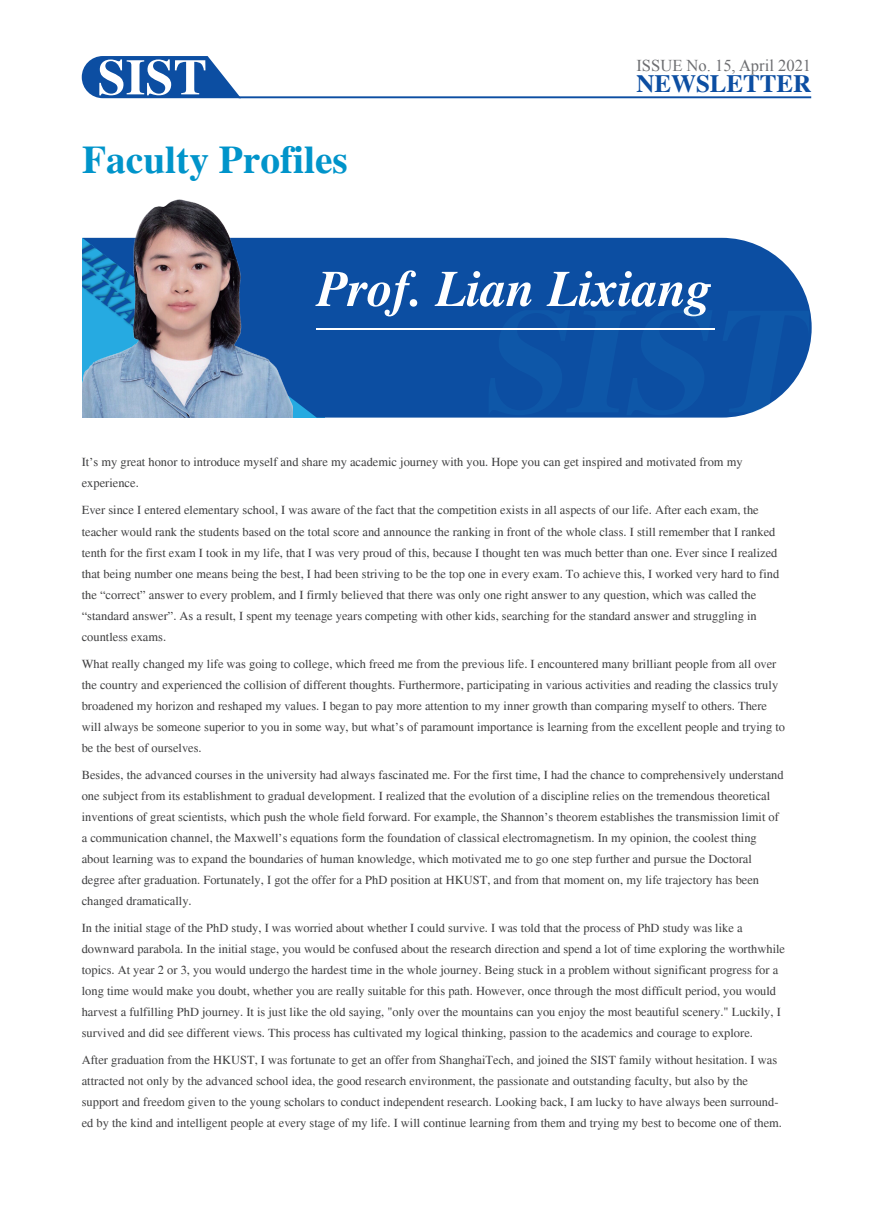
<style>
.page{position:relative;width:893px;height:1212px;background:#fff}
.page>*{position:absolute;margin:0;border:0;box-sizing:border-box;transform-origin:0 0}
.t1{font:italic 700 51px "Times";color:#fff}
.t2{font:700 50.4px "Times";color:#fff}
.t3{font:700 39.3px "Times";color:#0094ca}
.t4{font:italic 700 26.25px/21.5px "Times";color:#0c4ea2}
.t5{font:700 24.9px "Times";color:#0c4ea2}
.t6{font:16.5px "Times New Roman";color:#6d6e71}
.t7{font:12.45px/21px "Times";color:#3f3f40}
</style>
<div class="page">
<svg style="left:82px;top:56px;width:729px;height:42px"></svg>
<div style="left:292px;top:238px;width:520px;height:180px;background:#0c4ea2"></div>
<img style="left:82px;top:199px;width:210px;height:219px">
<hr style="left:317px;top:328px;width:398px;height:2px;background:#fff">
<h2 class="t2" style="left:98px;top:48px;width:111px">SIST</h2>
<h3 class="t3" style="left:82px;top:137px;width:267px">Faculty Profiles</h3>
<h3 class="t6" style="left:636px;top:55px;width:176px">ISSUE No. 15, April 2021</h3>
<h3 class="t5" style="left:636px;top:69px;width:176px">NEWSLETTER</h3>
<h3 class="t4" style="left:99px;top:248px;width:113px;text-indent:-16px;rotate:38deg">LIAN<br>LIXIANG</h3>
<h1 class="t1" style="left:317px;top:259px;width:397px">Prof. Lian Lixiang</h1>
<p class="t7" style="left:82px;top:452px;width:662px">It’s my great honor to introduce myself and share my academic journey with you. Hope you can get inspired and motivated from my experience.</p>
<p class="t7" style="left:82px;top:500px;width:699px">Ever since I entered elementary school, I was aware of the fact that the competition exists in all aspects of our life. After each exam, the teacher would rank the students based on the total score and announce the ranking in front of the whole class. I still remember that I ranked tenth for the first exam I took in my life, that I was very proud of this, because I thought ten was much better than one. Ever since I realized that being number one means being the best, I had been striving to be the top one in every exam. To achieve this, I worked very hard to find the “correct” answer to every problem, and I firmly believed that there was only one right answer to any question, which was called the “standard answer”. As a result, I spent my teenage years competing with other kids, searching for the standard answer and struggling in countless exams.</p>
<p class="t7" style="left:82px;top:653px;width:705px">What really changed my life was going to college, which freed me from the previous life. I encountered many brilliant people from all over the country and experienced the collision of different thoughts. Furthermore, participating in various activities and reading the classics truly broadened my horizon and reshaped my values. I began to pay more attention to my inner growth than comparing myself to others. There will always be someone superior to you in some way, but what’s of paramount importance is learning from the excellent people and trying to be the best of ourselves.</p>
<p class="t7" style="left:82px;top:764px;width:703px">Besides, the advanced courses in the university had always fascinated me. For the first time, I had the chance to comprehensively understand one subject from its establishment to gradual development. I realized that the evolution of a discipline relies on the tremendous theoretical inventions of great scientists, which push the whole field forward. For example, the Shannon’s theorem establishes the transmission limit of a communication channel, the Maxwell’s equations form the foundation of classical electromagnetism. In my opinion, the coolest thing about learning was to expand the boundaries of human knowledge, which motivated me to go one step further and pursue the Doctoral degree after graduation. Fortunately, I got the offer for a PhD position at HKUST, and from that moment on, my life trajectory has been changed dramatically.</p>
<p class="t7" style="left:82px;top:917px;width:705px">In the initial stage of the PhD study, I was worried about whether I could survive. I was told that the process of PhD study was like a downward parabola. In the initial stage, you would be confused about the research direction and spend a lot of time exploring the worthwhile topics. At year 2 or 3, you would undergo the hardest time in the whole journey. Being stuck in a problem without significant progress for a long time would make you doubt, whether you are really suitable for this path. However, once through the most difficult period, you would harvest a fulfilling PhD journey. It is just like the old saying, "only over the mountains can you enjoy the most beautiful scenery." Luckily, I survived and did see different views. This process has cultivated my logical thinking, passion to the academics and courage to explore.</p>
<p class="t7" style="left:82px;top:1049px;width:702px">After graduation from the HKUST, I was fortunate to get an offer from ShanghaiTech, and joined the SIST family without hesitation. I was attracted not only by the advanced school idea, the good research environment, the passionate and outstanding faculty, but also by the support and freedom given to the young scholars to conduct independent research. Looking back, I am lucky to have always been surround&shy;ed by the kind and intelligent people at every stage of my life. I will continue learning from them and trying my best to become one of them.</p>
</div>
